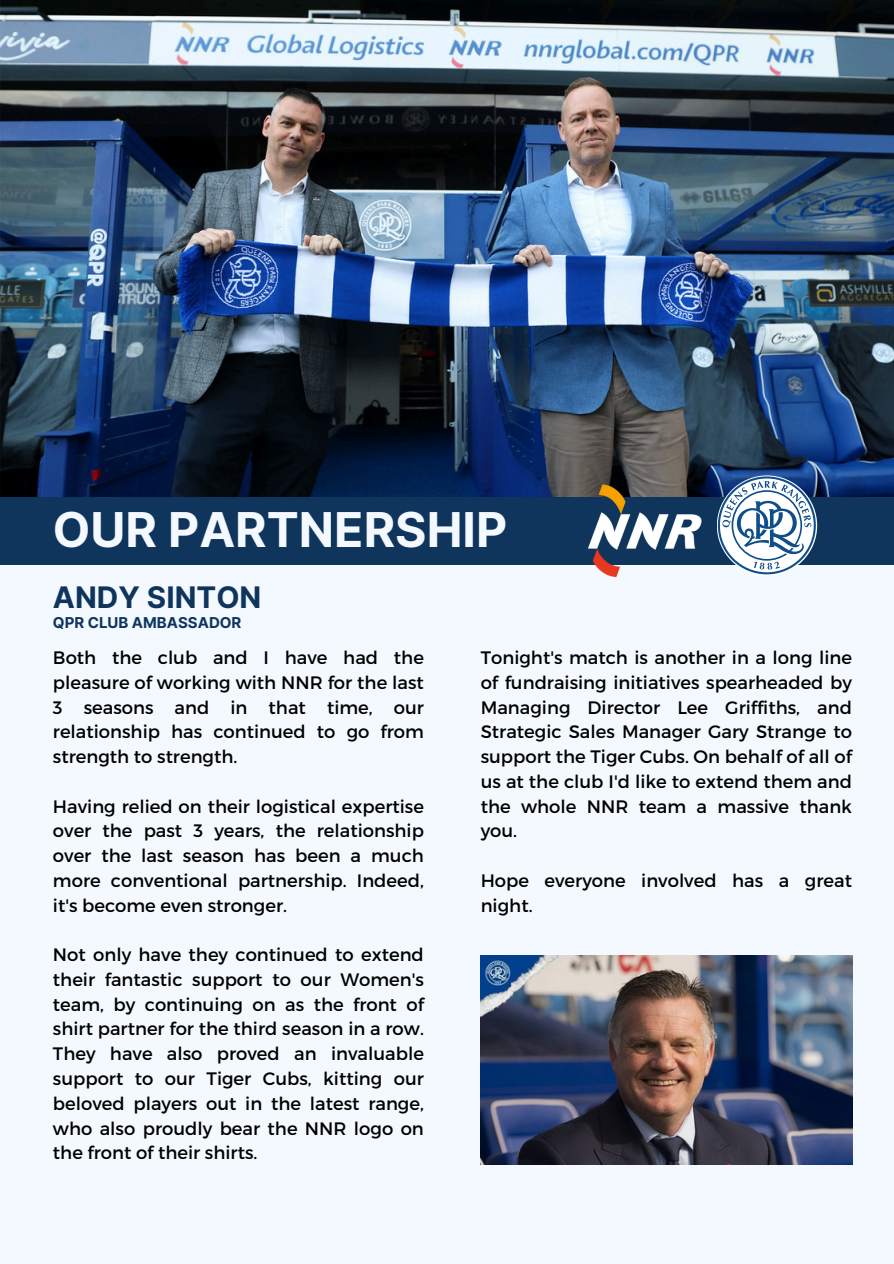
<style>
.page{position:relative;width:894px;height:1264px;background:#fff}
.page>*{position:absolute;margin:0;border:0;box-sizing:border-box;transform-origin:0 0}
.t1{font:700 48px "Inter";color:#f3f9ff}
.t2{font:700 29.7px "Inter";color:#0f355d}
.t3{font:18px/24.8px "Montserrat";color:#000;text-align:justify}
.t4{font:700 15px "Inter";color:#0f355d}
</style>
<div class="page">
<div style="left:0;top:0;width:893px;height:1263px;background:#f3f9ff"></div>
<img style="left:0;top:0;width:893px;height:497px">
<div style="left:0;top:497px;width:893px;height:67px;background:#0f355d"></div>
<svg style="left:717px;top:476px;width:98px;height:98px"></svg>
<img style="left:581px;top:480px;width:127px;height:98px">
<img style="left:480px;top:955px;width:372px;height:209px">
<h3 class="t1" style="left:53px;top:500px;width:455px">OUR PARTNERSHIP</h3>
<h3 class="t2" style="left:53px;top:579px;width:210px">ANDY SINTON</h3>
<h3 class="t4" style="left:53px;top:614px;width:190px">QPR CLUB AMBASSADOR</h3>
<p class="t3" style="left:53px;top:644px;width:372px">Both the club and I have had the pleasure of working with NNR for the last 3 seasons and in that time, our relationship has continued to go from strength to strength.</p>
<h3 class="t3" style="left:53px;top:793px;width:372px">Having relied on their logistical expertise over the past 3 years, the relationship over the last season has been a much more conventional partnership. Indeed, it's become even stronger.</h3>
<h3 class="t3" style="left:53px;top:941px;width:372px">Not only have they continued to extend their fantastic support to our Women's team, by continuing on as the front of shirt partner for the third season in a row.<br>They have also proved an invaluable support to our Tiger Cubs, kitting our beloved players out in the latest range, who also proudly bear the NNR logo on the front of their shirts.</h3>
<h1 class="t3" style="left:480px;top:644px;width:373px">Tonight's match is another in a long line of fundraising initiatives spearheaded by Managing Director Lee Griffiths, and Strategic Sales Manager Gary Strange to support the Tiger Cubs. On behalf of all of us at the club I'd like to extend them and the whole NNR team a massive thank you.</h1>
<h2 class="t3" style="left:480px;top:867px;width:373px">Hope everyone involved has a great night.</h2>
</div>
